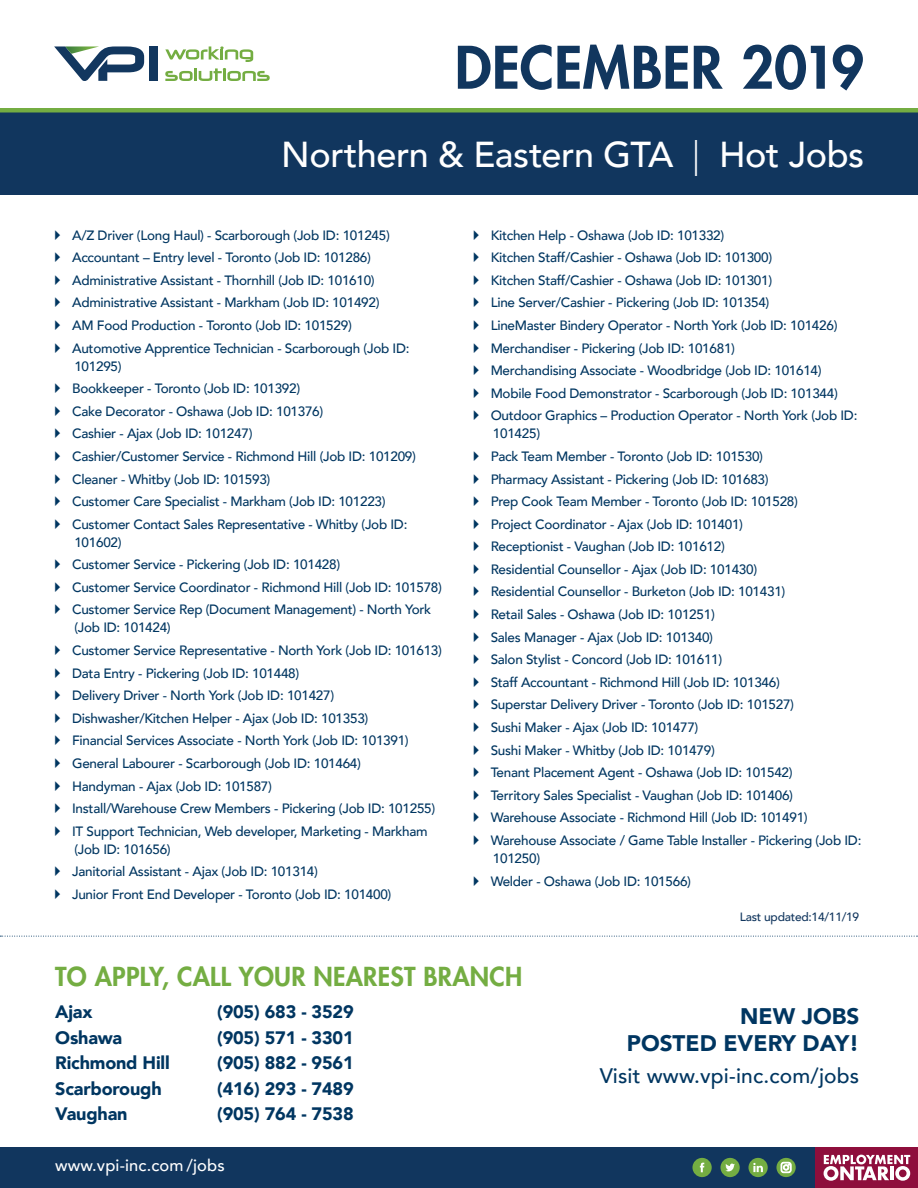
<style>
.page{position:relative;width:918px;height:1188px;background:#fff}
.page>*{position:absolute;margin:0;border:0;box-sizing:border-box;transform-origin:0 0}
.t1{font:800 57px "Futura Std";letter-spacing:.005em;color:#11365e}
.t2{font:500 36px "Avenir";letter-spacing:-.015em;color:#fff}
.t3{font:800 25.5px "Futura Std";letter-spacing:.01em;color:#74ad42}
.t4{font:900 22.5px/27px "Avenir";color:#003661;text-align:right}
.t5{font:500 21px "Avenir";letter-spacing:.01em;color:#003661}
.t6{font:900 18px "Avenir";letter-spacing:-.01em;color:#003661}
.t7{font:500 16.5px "Avenir";letter-spacing:.01em;color:#fff}
.t8{font:500 13.5px/22.6px "Avenir";letter-spacing:-.02em;color:#003661}
.t9{font:500 12px "Avenir";letter-spacing:-.02em;color:#11365e}
.s1{font-weight:300}
</style>
<div class="page">
<div style="left:0;top:112px;width:918px;height:83px;background:#11365e"></div>
<hr style="left:0;top:108px;width:918px;height:4px;background:#74ad42">
<div style="left:149px;top:46px;width:9px;height:35px;background:#12375f"></div>
<svg style="left:165px;top:68px;width:105px;height:13px"></svg>
<svg style="left:165px;top:46px;width:88px;height:16px"></svg>
<svg style="left:54px;top:46px;width:90px;height:35px"></svg>
<div style="left:0;top:1147px;width:918px;height:41px;background:#11365e"></div>
<svg style="left:692px;top:1158px;width:20px;height:19px"></svg>
<svg style="left:720px;top:1158px;width:20px;height:19px"></svg>
<svg style="left:748px;top:1158px;width:20px;height:19px"></svg>
<svg style="left:776px;top:1158px;width:20px;height:19px"></svg>
<svg style="left:781px;top:1162px;width:10px;height:11px"></svg>
<div style="left:816px;top:1147px;width:102px;height:41px;background:#8e0e3c"></div>
<svg style="left:824px;top:1155px;width:86px;height:26px"></svg>
<svg style="left:0;top:936px;width:917px;height:1px"></svg>
<h1 class="t1" style="left:455px;top:32px;width:411px">DECEMBER 2019</h1>
<h2 class="t2" style="left:281px;top:123px;width:584px">Northern &amp; Eastern GTA <span class="s1">|</span> Hot Jobs</h2>
<p class="t8" style="left:72px;top:223px;width:339px">A/Z Driver (Long Haul) - Scarborough (Job ID: 101245)<br>Accountant – Entry level - Toronto (Job ID: 101286)<br>Administrative Assistant - Thornhill (Job ID: 101610)<br>Administrative Assistant - Markham (Job ID: 101492)<br>AM Food Production - Toronto (Job ID: 101529)<br>Automotive Apprentice Technician - Scarborough (Job ID:</p>
<p class="t8" style="left:72px;top:354px;width:345px">101295)<br>Bookkeeper - Toronto (Job ID: 101392)<br>Cake Decorator - Oshawa (Job ID: 101376)<br>Cashier - Ajax (Job ID: 101247)<br>Cashier/Customer Service - Richmond Hill (Job ID: 101209)<br>Cleaner - Whitby (Job ID: 101593)<br>Customer Care Specialist - Markham (Job ID: 101223)<br>Customer Contact Sales Representative - Whitby (Job ID:</p>
<p class="t8" style="left:72px;top:530px;width:371px">101602)<br>Customer Service - Pickering (Job ID: 101428)<br>Customer Service Coordinator - Richmond Hill (Job ID: 101578)<br>Customer Service Rep (Document Management) - North York</p>
<p class="t8" style="left:72px;top:616px;width:371px">(Job ID: 101424)<br>Customer Service Representative - North York (Job ID: 101613)<br>Data Entry - Pickering (Job ID: 101448)<br>Delivery Driver - North York (Job ID: 101427)<br>Dishwasher/Kitchen Helper - Ajax (Job ID: 101353)<br>Financial Services Associate - North York (Job ID: 101391)<br>General Labourer - Scarborough (Job ID: 101464)<br>Handyman - Ajax (Job ID: 101587)<br>Install/Warehouse Crew Members - Pickering (Job ID: 101255)<br>IT Support Technician, Web developer, Marketing - Markham</p>
<p class="t8" style="left:72px;top:837px;width:321px">(Job ID: 101656)<br>Janitorial Assistant - Ajax (Job ID: 101314)<br>Junior Front End Developer - Toronto (Job ID: 101400)</p>
<p class="t8" style="left:491px;top:223px;width:368px">Kitchen Help - Oshawa (Job ID: 101332)<br>Kitchen Staff/Cashier - Oshawa (Job ID: 101300)<br>Kitchen Staff/Cashier - Oshawa (Job ID: 101301)<br>Line Server/Cashier - Pickering (Job ID: 101354)<br>LineMaster Bindery Operator - North York (Job ID: 101426)<br>Merchandiser - Pickering (Job ID: 101681)<br>Merchandising Associate - Woodbridge (Job ID: 101614)<br>Mobile Food Demonstrator - Scarborough (Job ID: 101344)<br>Outdoor Graphics – Production Operator - North York (Job ID:</p>
<p class="t8" style="left:491px;top:422px;width:372px">101425)<br>Pack Team Member - Toronto (Job ID: 101530)<br>Pharmacy Assistant - Pickering (Job ID: 101683)<br>Prep Cook Team Member - Toronto (Job ID: 101528)<br>Project Coordinator - Ajax (Job ID: 101401)<br>Receptionist - Vaughan (Job ID: 101612)<br>Residential Counsellor - Ajax (Job ID: 101430)<br>Residential Counsellor - Burketon (Job ID: 101431)<br>Retail Sales - Oshawa (Job ID: 101251)<br>Sales Manager - Ajax (Job ID: 101340)<br>Salon Stylist - Concord (Job ID: 101611)<br>Staff Accountant - Richmond Hill (Job ID: 101346)<br>Superstar Delivery Driver - Toronto (Job ID: 101527)<br>Sushi Maker - Ajax (Job ID: 101477)<br>Sushi Maker - Whitby (Job ID: 101479)<br>Tenant Placement Agent - Oshawa (Job ID: 101542)<br>Territory Sales Specialist - Vaughan (Job ID: 101406)<br>Warehouse Associate - Richmond Hill (Job ID: 101491)<br>Warehouse Associate / Game Table Installer - Pickering (Job ID:</p>
<p class="t8" style="left:491px;top:846px;width:202px">101250)<br>Welder - Oshawa (Job ID: 101566)</p>
<p class="t9" style="left:740px;top:906px;width:121px">Last updated:14/11/19</p>
<h3 class="t3" style="left:55px;top:960px;width:468px">TO APPLY, CALL YOUR NEAREST BRANCH</h3>
<h3 class="t6" style="left:55px;top:996px;width:39px">Ajax</h3>
<h3 class="t6" style="left:217px;top:996px;width:138px">(905) 683 - 3529</h3>
<h3 class="t6" style="left:55px;top:1022px;width:69px">Oshawa</h3>
<h3 class="t6" style="left:217px;top:1022px;width:138px">(905) 571 - 3301</h3>
<h3 class="t6" style="left:55px;top:1047px;width:116px">Richmond Hill</h3>
<h3 class="t6" style="left:217px;top:1047px;width:138px">(905) 882 - 9561</h3>
<h3 class="t6" style="left:55px;top:1073px;width:108px">Scarborough</h3>
<h3 class="t6" style="left:217px;top:1073px;width:138px">(416) 293 - 7489</h3>
<h3 class="t6" style="left:55px;top:1098px;width:74px">Vaughan</h3>
<h3 class="t6" style="left:217px;top:1098px;width:138px">(905) 764 - 7538</h3>
<p class="t7" style="left:55px;top:1151px;width:171px">www.vpi-inc.com /jobs</p>
<p class="t7" style="left:55px;top:1151px;width:148px">vpi-inc.com /events</p>
<h3 class="t4" style="left:627px;top:1002px;width:234px">NEW JOBS<br>POSTED EVERY DAY!</h3>
<h3 class="t5" style="left:600px;top:1057px;width:261px">Visit www.vpi-inc.com/jobs</h3>
</div>
